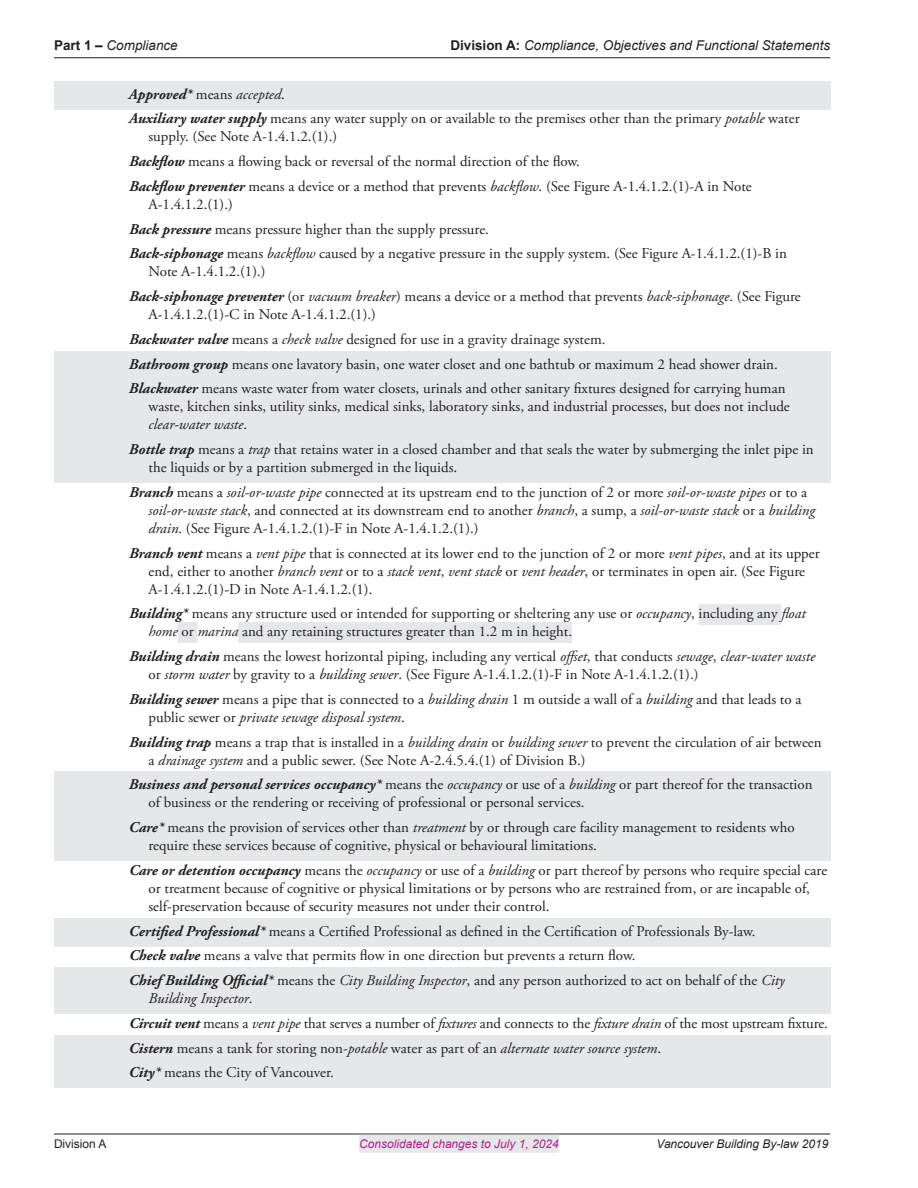
<style>
.page{position:relative;width:918px;height:1188px;background:#fff}
.page>*{position:absolute;margin:0;border:0;box-sizing:border-box;transform-origin:0 0}
.body{font:15px/18px "Adobe Garamond Pro";color:#231f20}
.body_-_grey_box__COV{font:15px/18px "Adobe Garamond Pro";color:#231f20}
.body_-_grey_box__COV-2{font:italic 700 15px "Adobe Garamond Pro";letter-spacing:-.005em;color:#231f20}
.t1{font:italic 13.5px "Arial";color:#231f20}
.t2{font:italic 12px "Arial";color:#b41e8d}
.t3{font:italic 12px "Arial";color:#231f20}
.t4{font:12px "Arial";color:#231f20}
.s1{font-weight:700;font-style:normal}
.s2{font-weight:400;font-style:normal}
.s3{font-weight:400}
.s4{font-weight:700;font-style:italic}
.s5{font-style:italic}
</style>
<div class="page">
<hr style="left:54px;top:57px;width:776px;height:1px;background:#231f20">
<hr style="left:54px;top:1134px;width:776px;height:1px;background:#231f20">
<div style="left:359px;top:1135px;width:200px;height:18px;background:#e6e7e9"></div>
<div style="left:54px;top:81px;width:776px;height:28px;background:#e6e7e9"></div>
<div style="left:54px;top:351px;width:776px;height:28px;background:#e6e7e9"></div>
<div style="left:54px;top:376px;width:776px;height:64px;background:#e6e7e9"></div>
<div style="left:54px;top:436px;width:776px;height:47px;background:#e6e7e9"></div>
<div style="left:699px;top:604px;width:82px;height:21px;background:#e6e7e9"></div>
<div style="left:178px;top:622px;width:19px;height:21px;background:#e6e7e9"></div>
<div style="left:238px;top:622px;width:334px;height:21px;background:#e6e7e9"></div>
<div style="left:54px;top:772px;width:776px;height:46px;background:#e6e7e9"></div>
<div style="left:54px;top:814px;width:776px;height:47px;background:#e6e7e9"></div>
<div style="left:54px;top:918px;width:776px;height:28px;background:#e6e7e9"></div>
<div style="left:54px;top:968px;width:776px;height:46px;background:#e6e7e9"></div>
<div style="left:54px;top:1035px;width:776px;height:28px;background:#e6e7e9"></div>
<div style="left:54px;top:1060px;width:776px;height:28px;background:#e6e7e9"></div>
<p class="t1" style="left:54px;top:37px;width:125px"><span class="s1">Part 1 –</span> Compliance</p>
<p class="t1" style="left:450px;top:37px;width:381px"><span class="s1">Division A:</span> Compliance, Objectives and Functional Statements</p>
<p class="body_-_grey_box__COV-2" style="left:129px;top:85px;width:157px">Approved* <span class="s2">means</span> <span class="s3">accepted</span><span class="s2">.</span></p>
<p class="body" style="left:148px;top:110px;width:653px;text-indent:-20px"><span class="s4">Auxiliary water supply</span> means any water supply on or available to the premises other than the primary <span class="s5">potable</span> water supply. (See Note A-1.4.1.2.(1).)</p>
<p class="body" style="left:129px;top:153px;width:453px"><span class="s4">Backflow</span> means a flowing back or reversal of the normal direction of the flow.</p>
<p class="body" style="left:148px;top:178px;width:605px;text-indent:-20px"><span class="s4">Backflow preventer</span> means a device or a method that prevents <span class="s5">backflow</span>. (See Figure A-1.4.1.2.(1)-A in Note<br>A-1.4.1.2.(1).)</p>
<p class="body" style="left:129px;top:220px;width:362px"><span class="s4">Back pressure</span> means pressure higher than the supply pressure.</p>
<p class="body" style="left:148px;top:245px;width:640px;text-indent:-20px"><span class="s4">Back-siphonage</span> means <span class="s5">backflow</span> caused by a negative pressure in the supply system. (See Figure A-1.4.1.2.(1)-B in<br>Note A-1.4.1.2.(1).)</p>
<p class="body" style="left:148px;top:288px;width:654px;text-indent:-20px"><span class="s4">Back-siphonage preventer</span> (or <span class="s5">vacuum breaker</span>) means a device or a method that prevents <span class="s5">back-siphonage</span>. (See Figure<br>A-1.4.1.2.(1)-C in Note A-1.4.1.2.(1).)</p>
<p class="body" style="left:129px;top:331px;width:478px"><span class="s4">Backwater valve</span> means a <span class="s5">check valve</span> designed for use in a gravity drainage system.</p>
<p class="body_-_grey_box__COV" style="left:129px;top:355px;width:650px"><span class="s4">Bathroom group</span> means one lavatory basin, one water closet and one bathtub or maximum 2 head shower drain.</p>
<p class="body_-_grey_box__COV" style="left:148px;top:380px;width:643px;text-indent:-20px"><span class="s4">Blackwater</span> means waste water from water closets, urinals and other sanitary fixtures designed for carrying human waste, kitchen sinks, utility sinks, medical sinks, laboratory sinks, and industrial processes, but does not include <span class="s5">clear-water waste</span>.</p>
<p class="body_-_grey_box__COV" style="left:148px;top:441px;width:667px;text-indent:-20px"><span class="s4">Bottle trap</span> means a <span class="s5">trap</span> that retains water in a closed chamber and that seals the water by submerging the inlet pipe in the liquids or by a partition submerged in the liquids.</p>
<p class="body" style="left:148px;top:484px;width:668px;text-indent:-20px"><span class="s4">Branch</span> means a <span class="s5">soil-or-waste pipe</span> connected at its upstream end to the junction of 2 or more <span class="s5">soil-or-waste pipes</span> or to a <span class="s5">soil-or-waste stack</span>, and connected at its downstream end to another <span class="s5">branch</span>, a sump, a <span class="s5">soil-or-waste stack</span> or a <span class="s5">building drain</span>. (See Figure A-1.4.1.2.(1)-F in Note A-1.4.1.2.(1).)</p>
<p class="body" style="left:148px;top:544px;width:673px;text-indent:-20px"><span class="s4">Branch vent</span> means a <span class="s5">vent pipe</span> that is connected at its lower end to the junction of 2 or more <span class="s5">vent pipes</span>, and at its upper end, either to another <span class="s5">branch vent</span> or to a <span class="s5">stack vent</span>, <span class="s5">vent stack</span> or <span class="s5">vent header</span>, or terminates in open air. (See Figure<br>A-1.4.1.2.(1)-D in Note A-1.4.1.2.(1).</p>
<p class="body" style="left:148px;top:605px;width:659px;text-indent:-20px"><span class="s4">Building*</span> means any structure used or intended for supporting or sheltering any use or <span class="s5">occupancy</span>, including any <span class="s5">float home</span> or <span class="s5">marina</span> and any retaining structures greater than 1.2 m in height.</p>
<p class="body" style="left:148px;top:648px;width:668px;text-indent:-20px"><span class="s4">Building drain</span> means the lowest horizontal piping, including any vertical <span class="s5">offset</span>, that conducts <span class="s5">sewage</span>, <span class="s5">clear-water waste </span>or <span class="s5">storm water</span> by gravity to a <span class="s5">building sewer</span>. (See Figure A-1.4.1.2.(1)-F in Note A-1.4.1.2.(1).)</p>
<p class="body" style="left:148px;top:691px;width:655px;text-indent:-20px"><span class="s4">Building sewer</span> means a pipe that is connected to a <span class="s5">building drain</span> 1 m outside a wall of a <span class="s5">building</span> and that leads to a public sewer or <span class="s5">private sewage disposal system</span>.</p>
<p class="body" style="left:148px;top:733px;width:675px;text-indent:-20px"><span class="s4">Building trap</span> means a trap that is installed in a <span class="s5">building drain</span> or <span class="s5">building sewer</span> to prevent the circulation of air between a <span class="s5">drainage system</span> and a public sewer. (See Note A-2.4.5.4.(1) of Division B.)</p>
<p class="body_-_grey_box__COV" style="left:148px;top:776px;width:666px;text-indent:-20px"><span class="s4">Business and personal services occupancy*</span> means the <span class="s5">occupancy</span> or use of a <span class="s5">building</span> or part thereof for the transaction of business or the rendering or receiving of professional or personal services.</p>
<p class="body_-_grey_box__COV" style="left:148px;top:819px;width:648px;text-indent:-20px"><span class="s4">Care*</span> means the provision of services other than <span class="s5">treatment</span> by or through care facility management to residents who require these services because of cognitive, physical or behavioural limitations.</p>
<p class="body" style="left:148px;top:862px;width:680px;text-indent:-20px"><span class="s4">Care or detention occupancy</span> means the <span class="s5">occupancy</span> or use of a <span class="s5">building</span> or part thereof by persons who require special care or treatment because of cognitive or physical limitations or by persons who are restrained from, or are incapable of, self-preservation because of security measures not under their control.</p>
<p class="body_-_grey_box__COV" style="left:129px;top:922px;width:628px"><span class="s4">Certified Professional*</span> means a Certified Professional as defined in the Certification of Professionals By-law.</p>
<p class="body" style="left:129px;top:947px;width:508px"><span class="s4">Check valve</span> means a valve that permits flow in one direction but prevents a return flow.</p>
<p class="body_-_grey_box__COV" style="left:148px;top:972px;width:638px;text-indent:-20px"><span class="s4">Chief Building Official*</span> means the <span class="s5">City Building Inspector</span>, and any person authorized to act on behalf of the <span class="s5">City<br>Building Inspector</span>.</p>
<p class="body" style="left:129px;top:1015px;width:700px"><span class="s4">Circuit vent</span> means a <span class="s5">vent pipe</span> that serves a number of <span class="s5">fixtures</span> and connects to the <span class="s5">fixture drain</span> of the most upstream fixture.</p>
<p class="body_-_grey_box__COV" style="left:129px;top:1039px;width:534px"><span class="s4">Cistern</span> means a tank for storing non-<span class="s5">potable</span> water as part of an <span class="s5">alternate water source system</span>.</p>
<p class="body_-_grey_box__COV" style="left:129px;top:1064px;width:207px"><span class="s4">City*</span> means the City of Vancouver.</p>
<p class="t4" style="left:54px;top:1135px;width:54px">Division A</p>
<p class="t2" style="left:359px;top:1136px;width:201px">Consolidated changes to July 1, 2024</p>
<p class="t3" style="left:656px;top:1136px;width:173px">Vancouver Building By-law 2019</p>
</div>
